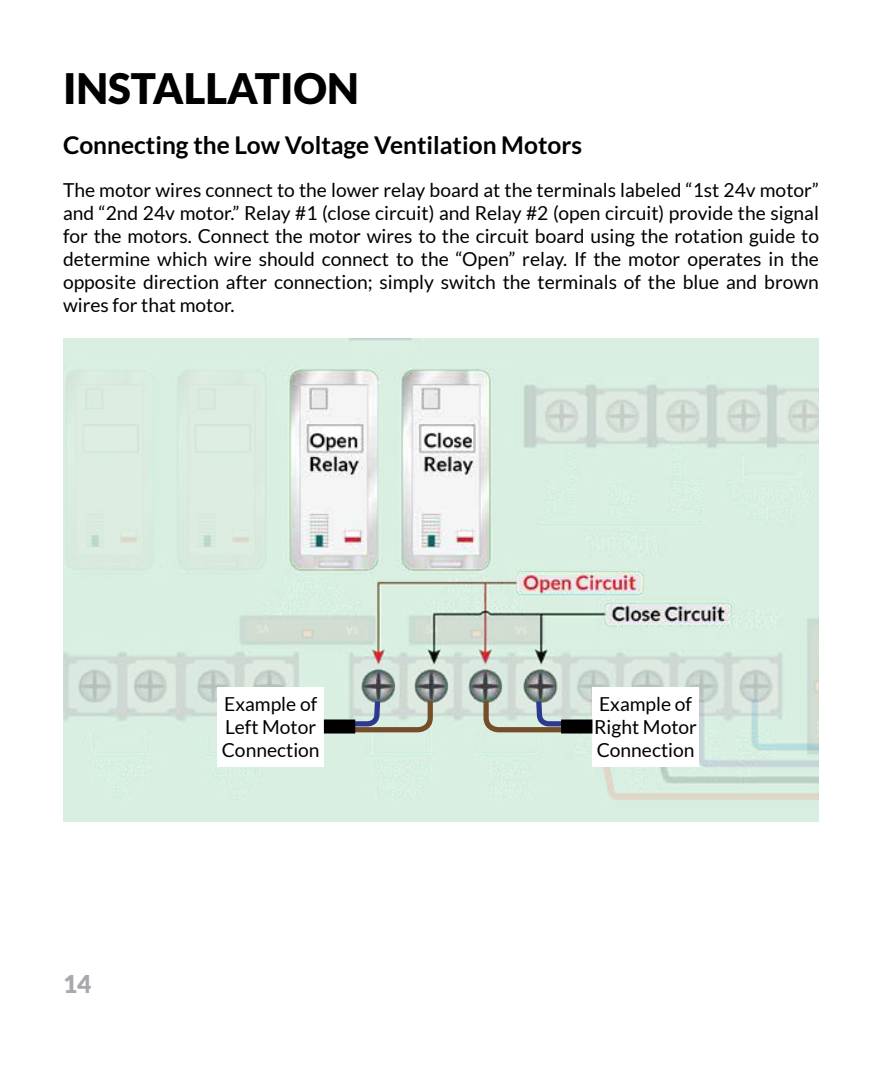
<style>
.page{position:relative;width:882px;height:1071px;background:#fff}
.page>*{position:absolute;margin:0;border:0;box-sizing:border-box;transform-origin:0 0}
.t1{font:900 42px "Lato";color:#000}
.t2{font:700 24.5px "Lato";color:#000}
.t3{font:900 24.5px "Lato";color:#a7a9ac}
.t4{font:19.25px/23.1px "Lato";color:#000}
</style>
<div class="page">
<img style="left:63px;top:339px;width:756px;height:483px">
<div style="left:218px;top:687px;width:106px;height:79px;background:#fff"></div>
<div style="left:592px;top:687px;width:107px;height:79px;background:#fff"></div>
<svg style="left:336px;top:696px;width:99px;height:39px;background:#b7c0b8"></svg>
<svg style="left:481px;top:696px;width:99px;height:39px;background:#b7bfb7"></svg>
<div style="left:324px;top:720px;width:31px;height:14px;background:#000"></div>
<div style="left:561px;top:720px;width:31px;height:14px;background:#000"></div>
<h1 class="t1" style="left:63px;top:64px;width:297px">INSTALLATION</h1>
<p class="t2" style="left:63px;top:131px;width:521px">Connecting the Low Voltage Ventilation Motors</p>
<p class="t4" style="left:63px;top:178px;width:758px;text-align:justify">The motor wires connect to the lower relay board at the terminals labeled “1st 24v motor” and “2nd 24v motor.” Relay #1 (close circuit) and Relay #2 (open circuit) provide the signal for the motors. Connect the motor wires to the circuit board using the rotation guide to determine which wire should connect to the “Open” relay. If the motor operates in the opposite direction after connection; simply switch the terminals of the blue and brown wires for that motor.</p>
<p class="t3" style="left:63px;top:970px;width:30px">14</p>
<p class="t4" style="left:222px;top:693px;width:99px">Example of<br>Left Motor<br>Connection</p>
<p class="t4" style="left:594px;top:693px;width:104px">Example of<br>Right Motor<br>Connection</p>
</div>
